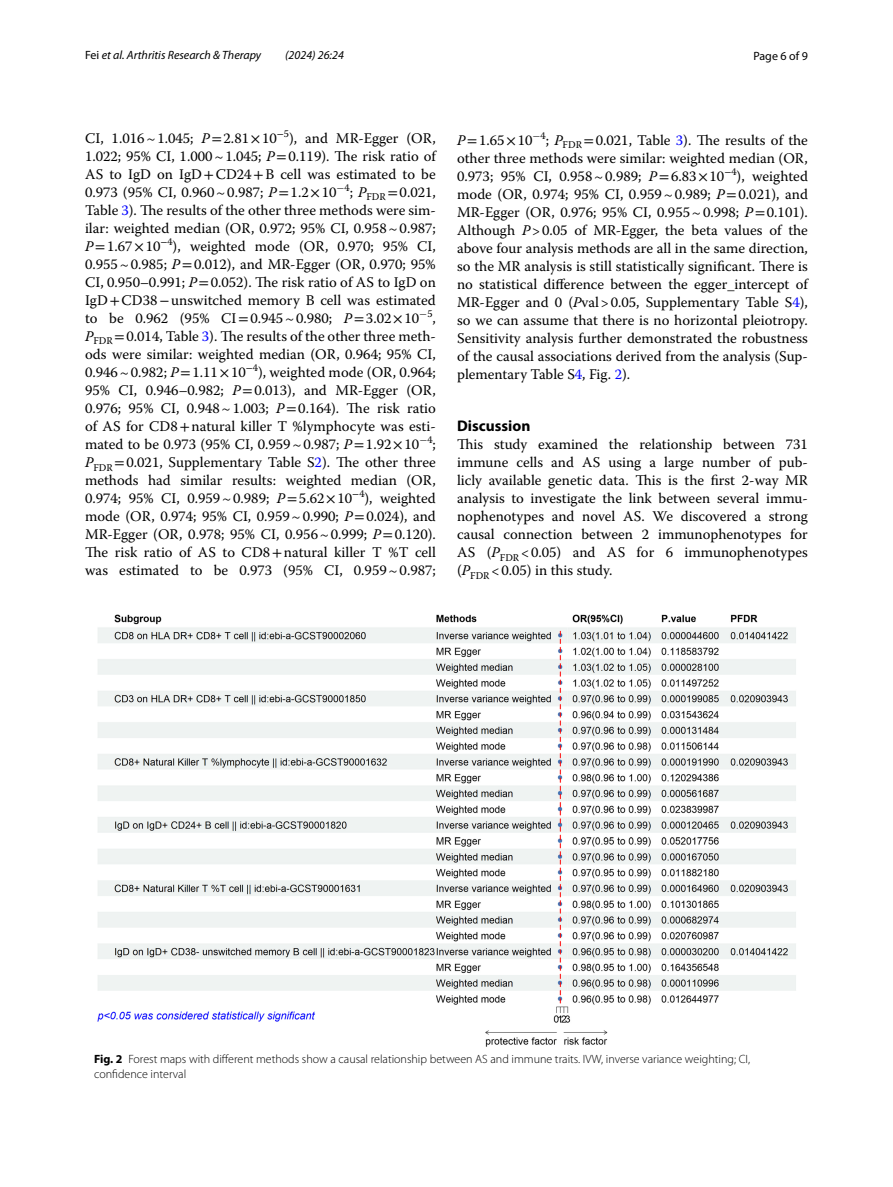
<style>
.page{position:relative;width:893px;height:1187px;background:#fff}
.page>*{position:absolute;margin:0;border:0;box-sizing:border-box;transform-origin:0 0}
.t1{font:700 15.45px "Myriad Pro";color:#000}
.t2{font:14.7px/18px "Warnock Pro";color:#000;text-align:justify}
.t3{font:300 12px/15px "Myriad Pro";color:#000}
.t4{font:italic 12px "Myriad Pro";color:#000}
.t5{font:12px "Myriad Pro";color:#000}
.s1{font-style:normal}
.s2{font-style:italic}
.s3{font-family:"STIX"}
.s4{color:#00f}
.s5{font-weight:700}
</style>
<div class="page">
<img style="left:97px;top:614px;width:699px;height:433px">
<p class="t4" style="left:85px;top:48px;width:178px"><span class="s1">Fei</span> et al. Arthritis Research &amp; Therapy</p>
<p class="t4" style="left:285px;top:48px;width:60px">(2024) 26:24</p>
<p class="t5" style="left:753px;top:48px;width:56px">Page 6 of 9</p>
<p class="t2" style="left:85px;top:129px;width:352px">CI, 1.016~1.045; <span class="s2">P</span><span class="s3">=</span>2.81<span class="s3">×</span> -10<sup>−</sup><sup>5</sup>), and MR-Egger (OR, 1.022; 95% CI, 1.000~1.045; <span class="s2">P</span><span class="s3">=</span>0.119). The risk ratio of AS to IgD on IgD<span class="s3">+</span>CD24<span class="s3">+</span>B cell was estimated to be 0.973 (95% CI, 0.960~0.987; <span class="s2">P</span><span class="s3">=</span>1.2<span class="s3">×</span> -10<sup>−</sup><sup>4</sup>; <span class="s2">P</span><sub>FDR</sub> <span class="s3">=</span>0.021, Table <span class="s4">3</span>). The results of the other three methods were sim&shy;ilar: weighted median (OR, 0.972; 95% CI, 0.958~0.987; <span class="s2">P</span><span class="s3">=</span>1.67<span class="s3">×</span> -10<sup>−</sup><sup>4</sup>), weighted mode (OR, 0.970; 95% CI, 0.955~0.985; <span class="s2">P</span><span class="s3">=</span>0.012), and MR-Egger (OR, 0.970; 95% CI, 0.950–0.991; <span class="s2">P</span><span class="s3">=</span>0.052). The risk ratio of AS to IgD on IgD<span class="s3">+</span>CD38<span class="s3">−</span>unswitched memory B cell was estimated to be 0.962 (95% CI<span class="s3">=</span>0.945~0.980; <span class="s2">P</span><span class="s3">=</span>3.02<span class="s3">×</span> -10<sup>−</sup><sup>5</sup>, <span class="s2">P</span><sub>FDR</sub> <span class="s3">=</span>0.014, Table <span class="s4">3</span>). The results of the other three meth&shy;ods were similar: weighted median (OR, 0.964; 95% CI, 0.946~0.982; <span class="s2">P</span><span class="s3">=</span>1.11<span class="s3">×</span> -10<sup>−</sup><sup>4</sup>), weighted mode (OR, 0.964; 95% CI, 0.946–0.982; <span class="s2">P</span><span class="s3">=</span>0.013), and MR-Egger (OR, 0.976; 95% CI, 0.948~1.003; <span class="s2">P</span><span class="s3">=</span>0.164). The risk ratio of AS for CD8<span class="s3">+</span>natural killer T %lymphocyte was esti&shy;mated to be 0.973 (95% CI, 0.959~0.987; <span class="s2">P</span><span class="s3">=</span>1.92<span class="s3">×</span> -10<sup>−</sup><sup>4</sup>; <span class="s2">P</span><sub>FDR</sub> <span class="s3">=</span>0.021, Supplementary Table S<span class="s4">2</span>). The other three methods had similar results: weighted median (OR, 0.974; 95% CI, 0.959~0.989; <span class="s2">P</span><span class="s3">=</span>5.62<span class="s3">×</span> -10<sup>−</sup><sup>4</sup>), weighted mode (OR, 0.974; 95% CI, 0.959~0.990; <span class="s2">P</span><span class="s3">=</span>0.024), and MR-Egger (OR, 0.978; 95% CI, 0.956~0.999; <span class="s2">P</span><span class="s3">=</span>0.120).<br>The risk ratio of AS to CD8<span class="s3">+</span>natural killer T %T cell was estimated to be 0.973 (95% CI, 0.959~0.987;</p>
<p class="t2" style="left:457px;top:131px;width:352px"><span class="s2">P</span><span class="s3">=</span>1.65<span class="s3">×</span> -10<sup>−</sup><sup>4</sup>; <span class="s2">P</span><sub>FDR</sub> <span class="s3">=</span>0.021, Table <span class="s4">3</span>). The results of the other three methods were similar: weighted median (OR, 0.973; 95% CI, 0.958~0.989; <span class="s2">P</span><span class="s3">=</span>6.83<span class="s3">×</span> -10<sup>−</sup><sup>4</sup>), weighted mode (OR, 0.974; 95% CI, 0.959~0.989; <span class="s2">P</span><span class="s3">=</span>0.021), and MR-Egger (OR, 0.976; 95% CI, 0.955~0.998; <span class="s2">P</span><span class="s3">=</span>0.101).<br>Although <span class="s2">P</span>&gt;0.05 of MR-Egger, the beta values of the above four analysis methods are all in the same direction, so the MR analysis is still statistically significant. There is no statistical difference between the egger_intercept of MR-Egger and 0 (<span class="s2">P</span>val&gt;0.05, Supplementary Table S<span class="s4">4</span>), so we can assume that there is no horizontal pleiotropy.<br>Sensitivity analysis further demonstrated the robustness of the causal associations derived from the analysis (Sup&shy;plementary Table S<span class="s4">4</span>, Fig. <span class="s4">2</span>).</p>
<p class="t1" style="left:457px;top:415px;width:75px">Discussion</p>
<p class="t2" style="left:457px;top:435px;width:352px">This study examined the relationship between 731 immune cells and AS using a large number of pub&shy;licly available genetic data. This is the first 2-way MR analysis to investigate the link between several immu&shy;nophenotypes and novel AS. We discovered a strong causal connection between 2 immunophenotypes for AS (<span class="s2">P</span><sub>FDR</sub> &lt;0.05) and AS for 6 immunophenotypes (<span class="s2">P</span><sub>FDR</sub> &lt;0.05) in this study.</p>
<p class="t3" style="left:94px;top:1051px;width:658px"><span class="s5">Fig. 2</span> Forest maps with different methods show a causal relationship between AS and immune traits. IVW, inverse variance weighting; CI, confidence interval</p>
</div>
